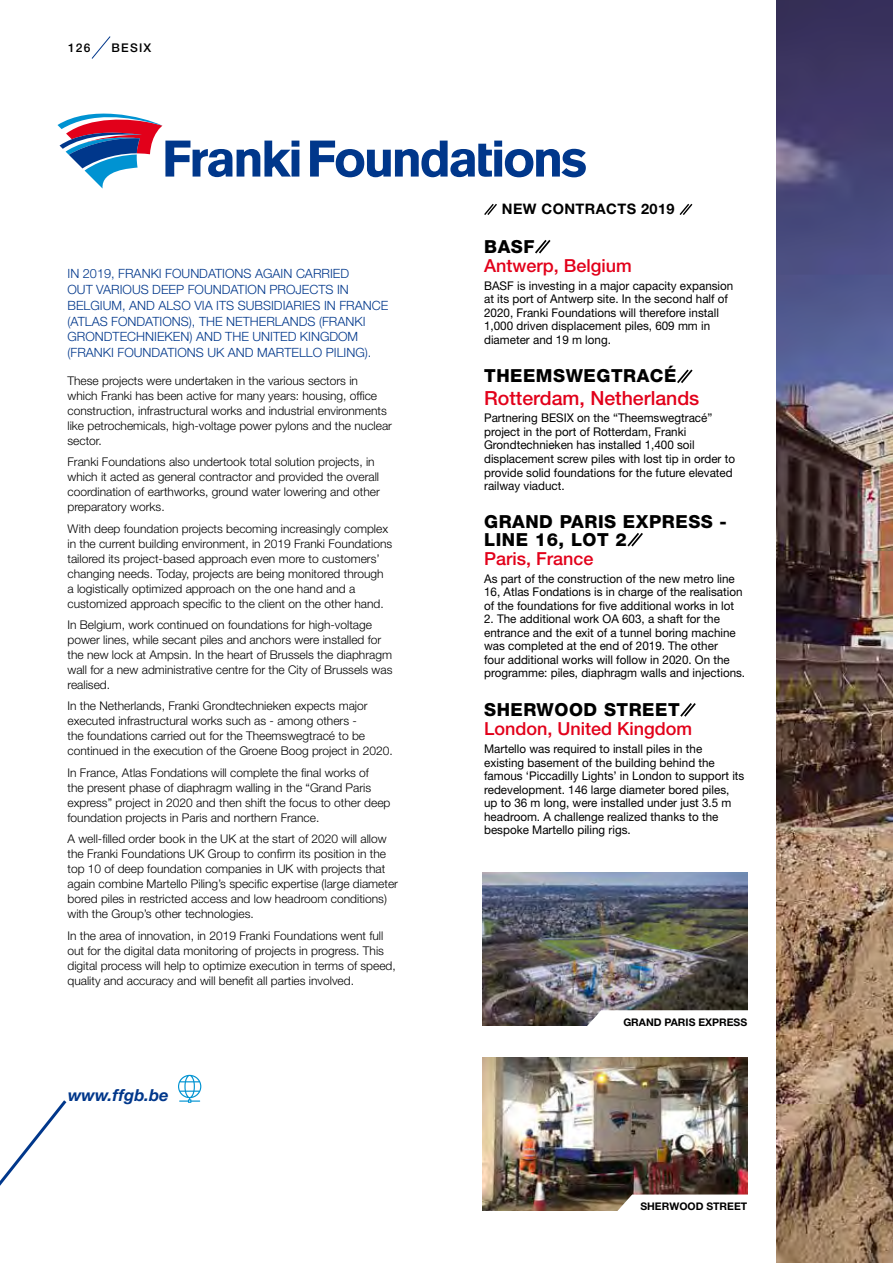
<style>
.page{position:relative;width:893px;height:1263px;background:#fff}
.page>*{position:absolute;margin:0;border:0;box-sizing:border-box;transform-origin:0 0}
.t1{font:500 19.5px "Helvetica Neue LT Std";color:#e2001a}
.t2{font:800 18px/17.1px "Helvetica Neue LT Std";letter-spacing:.03em;color:#000}
.t3{font:500 18px "Helvetica Neue LT Std";color:#e2001a}
.t4{font:italic 700 16.65px "Helvetica Neue LT Std";color:#00378b}
.t5{font:700 14.55px "Helvetica Neue LT Std";letter-spacing:.03em;color:#000}
.t6{font:300 12.75px/15.8px "Helvetica Neue LT Std";color:#00378b}
.t7{font:300 12px/15px "Helvetica Neue LT Std";color:#000}
.t8{font:12px/13.5px "Helvetica Neue LT Std";color:#000}
.t9{font:500 12px "Helvetica Neue LT Std";letter-spacing:.1em;color:#000}
.t10{font:700 10.5px "Helvetica Neue LT Std";color:#000}
</style>
<div class="page">
<img style="left:483px;top:873px;width:264px;height:153px">
<img style="left:483px;top:1057px;width:264px;height:153px">
<svg style="left:577px;top:1010px;width:171px;height:16px"></svg>
<svg style="left:608px;top:1194px;width:140px;height:17px"></svg>
<svg style="left:178px;top:1075px;width:23px;height:28px"></svg>
<img style="left:776px;top:0;width:117px;height:1263px">
<svg style="left:0;top:1100px;width:67px;height:86px"></svg>
<svg style="left:484px;top:203px;width:13px;height:12px"></svg>
<svg style="left:679px;top:203px;width:14px;height:12px"></svg>
<svg style="left:535px;top:240px;width:16px;height:14px"></svg>
<svg style="left:677px;top:369px;width:16px;height:14px"></svg>
<svg style="left:627px;top:533px;width:16px;height:14px"></svg>
<svg style="left:680px;top:703px;width:16px;height:14px"></svg>
<svg style="left:58px;top:113px;width:241px;height:76px"></svg>
<svg style="left:310px;top:141px;width:276px;height:36px"></svg>
<svg style="left:91px;top:36px;width:20px;height:23px"></svg>
<p class="t9" style="left:68px;top:40px;width:24px">126</p>
<p class="t9" style="left:112px;top:40px;width:41px">BESIX</p>
<p class="t6" style="left:68px;top:266px;width:322px">IN 2019, FRANKI FOUNDATIONS AGAIN CARRIED<br>OUT VARIOUS DEEP FOUNDATION PROJECTS IN BELGIUM, AND ALSO VIA ITS SUBSIDIARIES IN FRANCE (ATLAS FONDATIONS), THE NETHERLANDS (FRANKI GRONDTECHNIEKEN) AND THE UNITED KINGDOM (FRANKI FOUNDATIONS UK AND MARTELLO PILING).</p>
<p class="t7" style="left:68px;top:373px;width:326px">These projects were undertaken in the various sectors in<br>which Franki has been active for many years: housing, office construction, infrastructural works and industrial environments like petrochemicals, high-voltage power pylons and the nuclear sector.</p>
<p class="t7" style="left:68px;top:454px;width:314px">Franki Foundations also undertook total solution projects, in which it acted as general contractor and provided the overall coordination of earthworks, ground water lowering and other preparatory works.</p>
<p class="t7" style="left:68px;top:520px;width:326px">With deep foundation projects becoming increasingly complex in the current building environment, in 2019 Franki Foundations tailored its project-based approach even more to customers’ changing needs. Today, projects are being monitored through a logistically optimized approach on the one hand and a customized approach specific to the client on the other hand.</p>
<p class="t7" style="left:68px;top:617px;width:326px">In Belgium, work continued on foundations for high-voltage power lines, while secant piles and anchors were installed for the new lock at Ampsin. In the heart of Brussels the diaphragm wall for a new administrative centre for the City of Brussels was realised.</p>
<p class="t7" style="left:68px;top:698px;width:327px">In the Netherlands, Franki Grondtechnieken expects major executed infrastructural works such as - among others -<br>the foundations carried out for the Theemswegtracé to be continued in the execution of the Groene Boog project in 2020.</p>
<p class="t7" style="left:68px;top:765px;width:324px">In France, Atlas Fondations will complete the final works of<br>the present phase of diaphragm walling in the “Grand Paris express” project in 2020 and then shift the focus to other deep foundation projects in Paris and northern France.</p>
<p class="t7" style="left:68px;top:831px;width:332px">A well-filled order book in the UK at the start of 2020 will allow the Franki Foundations UK Group to confirm its position in the top 10 of deep foundation companies in UK with projects that again combine Martello Piling’s specific expertise (large diameter bored piles in restricted access and low headroom conditions) with the Group’s other technologies.</p>
<p class="t7" style="left:68px;top:927px;width:330px">In the area of innovation, in 2019 Franki Foundations went full out for the digital data monitoring of projects in progress. This digital process will help to optimize execution in terms of speed, quality and accuracy and will benefit all parties involved.</p>
<h3 class="t4" style="left:68px;top:1085px;width:102px">www.ffgb.be</h3>
<p class="t5" style="left:502px;top:200px;width:174px">NEW CONTRACTS 2019</p>
<h2 class="t2" style="left:484px;top:238px;width:52px">BASF</h2>
<h2 class="t3" style="left:484px;top:255px;width:149px">Antwerp, Belgium</h2>
<p class="t8" style="left:484px;top:279px;width:251px">BASF is investing in a major capacity expansion at its port of Antwerp site. In the second half of 2020, Franki Foundations will therefore install 1,000 driven displacement piles, 609 mm in diameter and 19 m long.</p>
<h2 class="t2" style="left:484px;top:367px;width:194px">THEEMSWEGTRACÉ</h2>
<h1 class="t1" style="left:484px;top:386px;width:217px">Rotterdam, Netherlands</h1>
<p class="t8" style="left:484px;top:411px;width:252px">Partnering BESIX on the “Theemswegtracé” project in the port of Rotterdam, Franki Grondtechnieken has installed 1,400 soil displacement screw piles with lost tip in order to provide solid foundations for the future elevated railway viaduct.</p>
<h2 class="t2" style="left:484px;top:513px;width:244px">GRAND PARIS EXPRESS -<br>LINE 16, LOT 2</h2>
<h2 class="t3" style="left:484px;top:548px;width:111px">Paris, France</h2>
<p class="t8" style="left:484px;top:572px;width:260px">As part of the construction of the new metro line<br>16, Atlas Fondations is in charge of the realisation of the foundations for five additional works in lot</p>
<p class="t8" style="left:484px;top:612px;width:263px">2. The additional work OA 603, a shaft for the entrance and the exit of a tunnel boring machine was completed at the end of 2019. The other<br>four additional works will follow in 2020. On the programme: piles, diaphragm walls and injections.</p>
<h2 class="t2" style="left:484px;top:701px;width:197px">SHERWOOD STREET</h2>
<h2 class="t3" style="left:484px;top:718px;width:210px">London, United Kingdom</h2>
<p class="t8" style="left:484px;top:742px;width:262px">Martello was required to install piles in the existing basement of the building behind the famous ‘Piccadilly Lights’ in London to support its redevelopment. 146 large diameter bored piles, up to 36 m long, were installed under just 3.5 m headroom. A challenge realized thanks to the bespoke Martello piling rigs.</p>
<p class="t10" style="left:623px;top:1016px;width:125px">GRAND PARIS EXPRESS</p>
<p class="t10" style="left:640px;top:1199px;width:108px">SHERWOOD STREET</p>
</div>
